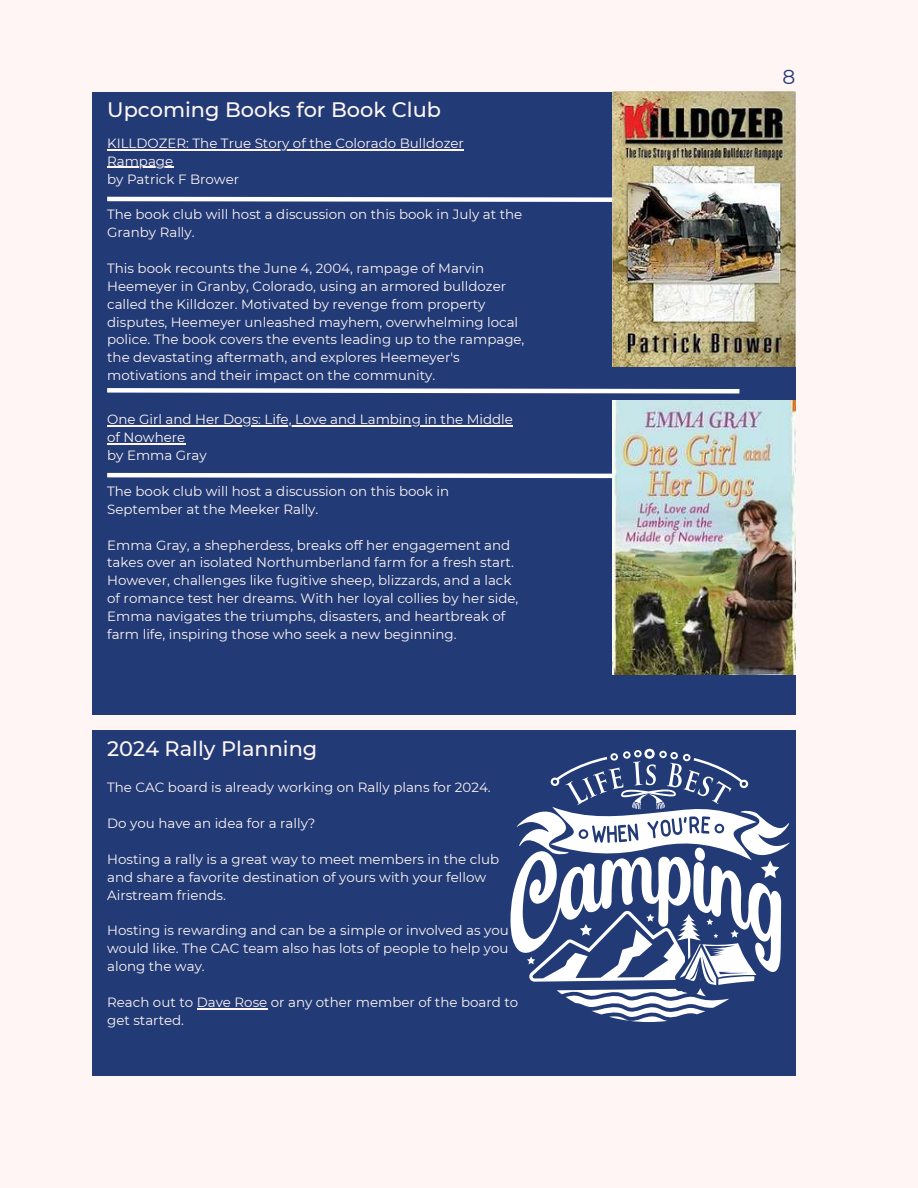
<style>
.page{position:relative;width:918px;height:1188px;background:#fff5f5}
.page>*{position:absolute;margin:0;border:0;box-sizing:border-box;transform-origin:0 0}
.t1{font:500 20.85px "Montserrat";color:#fff5f5}
.t2{font:20.25px "Montserrat";color:#223b76}
.t3{font:13.35px/17.9px "Montserrat";color:#fff5f5}
</style>
<div class="page">
<div style="left:92px;top:731px;width:703px;height:345px;background:#223b76"></div>
<hr style="left:197px;top:1008px;width:70px;height:1px;background:#fff5f5">
<div style="left:92px;top:92px;width:703px;height:603px;background:#223b76"></div>
<svg style="left:107px;top:196px;width:505px;height:6px;background:#c7cddc"></svg>
<img style="left:612px;top:92px;width:184px;height:274px">
<hr style="left:107px;top:149px;width:357px;height:1px;background:#fff5f5">
<hr style="left:107px;top:167px;width:66px;height:1px;background:#fff5f5">
<div style="left:92px;top:400px;width:703px;height:315px;background:#223b76"></div>
<hr style="left:107px;top:426px;width:406px;height:1px;background:#fff5f5">
<hr style="left:107px;top:443px;width:78px;height:2px;background:#fff5f5">
<svg style="left:107px;top:472px;width:505px;height:7px"></svg>
<img style="left:612px;top:400px;width:184px;height:275px">
<svg style="left:107px;top:388px;width:633px;height:6px;background:#c7cddc"></svg>
<svg style="left:511px;top:749px;width:279px;height:273px"></svg>
<h1 class="t1" style="left:107px;top:97px;width:336px">Upcoming Books for Book Club</h1>
<p class="t3" style="left:107px;top:134px;width:358px">KILLDOZER: The True Story of the Colorado Bulldozer<br>Rampage<br>by Patrick F Brower</p>
<p class="t3" style="left:107px;top:206px;width:417px">The book club will host a discussion on this book in July at the<br>Granby Rally.</p>
<p class="t3" style="left:107px;top:259px;width:419px">This book recounts the June 4, 2004, rampage of Marvin Heemeyer in Granby, Colorado, using an armored bulldozer called the Killdozer. Motivated by revenge from property disputes, Heemeyer unleashed mayhem, overwhelming local police. The book covers the events leading up to the rampage, the devastating aftermath, and explores Heemeyer's motivations and their impact on the community.</p>
<p class="t3" style="left:107px;top:411px;width:407px">One Girl and Her Dogs: Life, Love and Lambing in the Middle of Nowhere<br>by Emma Gray</p>
<p class="t3" style="left:107px;top:482px;width:344px">The book club will host a discussion on this book in<br>September at the Meeker Rally.</p>
<p class="t3" style="left:107px;top:536px;width:413px">Emma Gray, a shepherdess, breaks off her engagement and takes over an isolated Northumberland farm for a fresh start.<br>However, challenges like fugitive sheep, blizzards, and a lack of romance test her dreams. With her loyal collies by her side, Emma navigates the triumphs, disasters, and heartbreak of farm life, inspiring those who seek a new beginning.</p>
<h1 class="t1" style="left:107px;top:735px;width:212px">2024 Rally Planning</h1>
<p class="t3" style="left:107px;top:779px;width:385px">The CAC board is already working on Rally plans for 2024.</p>
<p class="t3" style="left:107px;top:815px;width:210px">Do you have an idea for a rally?</p>
<p class="t3" style="left:107px;top:850px;width:393px">Hosting a rally is a great way to meet members in the club and share a favorite destination of yours with your fellow<br>Airstream friends.</p>
<p class="t3" style="left:107px;top:922px;width:403px;text-align:justify">Hosting is rewarding and can be a simple or involved as you would like. The CAC team also has lots of people to help you along the way.</p>
<p class="t3" style="left:107px;top:993px;width:413px">Reach out to Dave Rose or any other member of the board to get started.</p>
<h2 class="t2" style="left:782px;top:65px;width:14px">8</h2>
</div>
